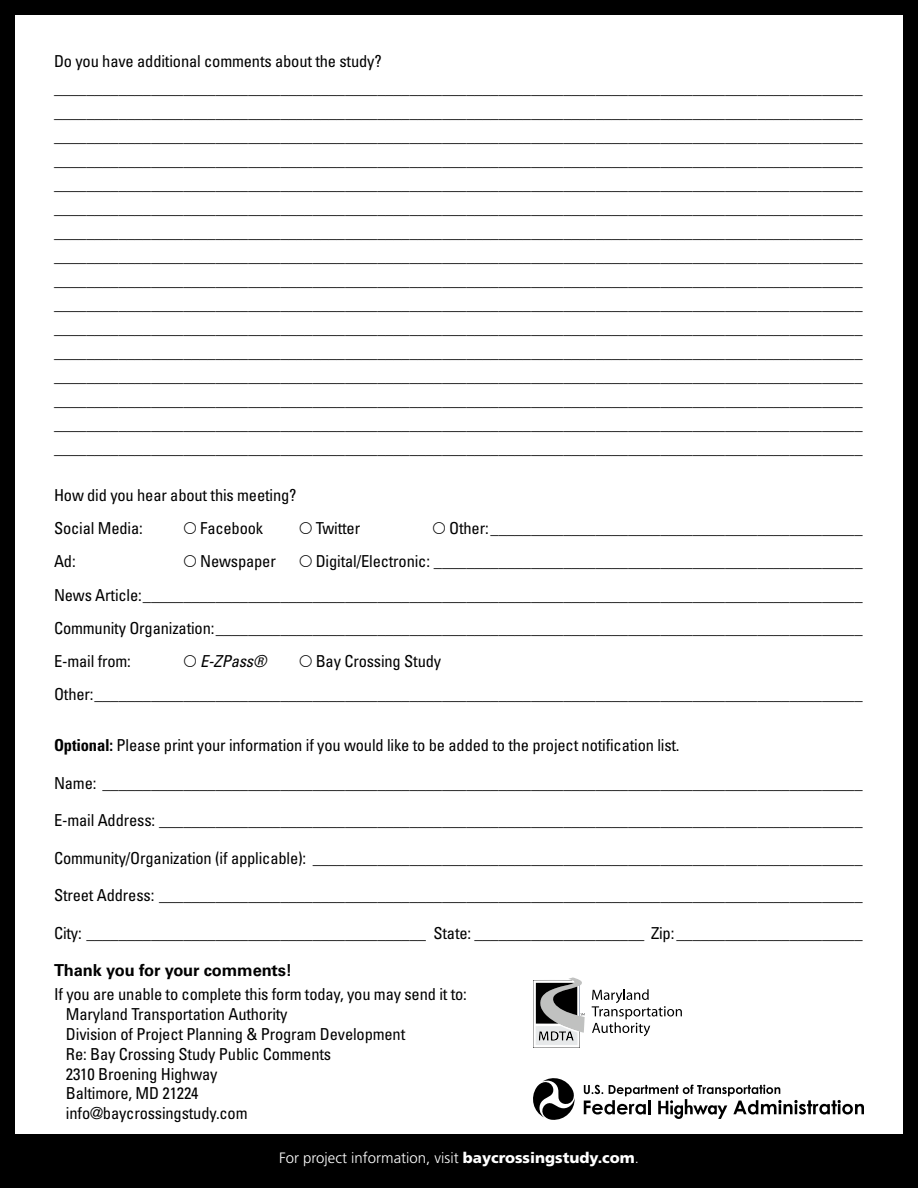
<style>
.page{position:relative;width:918px;height:1188px;background:#fff}
.page>*{position:absolute;margin:0;border:0;box-sizing:border-box;transform-origin:0 0}
.t1{font:condensed 16.5px/24px "Univers";letter-spacing:-.01em;color:#000}
.t2{font:700 16.5px "Univers";letter-spacing:-.01em;color:#000}
.t3{font:italic condensed 16.5px "Univers";letter-spacing:-.01em;color:#000}
.t4{font:300 15px "Frutiger LT Std";color:#fff}
.s1{font-weight:700}
.s2{font-family:"Frutiger";font-weight:900}
</style>
<div class="page">
<div style="left:0;top:0;width:918px;height:1188px;border:15px solid #000"></div>
<div style="left:0;top:1134px;width:918px;height:54px;background:#000"></div>
<svg style="left:533px;top:1078px;width:42px;height:42px"></svg>
<svg style="left:584px;top:1085px;width:280px;height:34px"></svg>
<svg style="left:533px;top:977px;width:52px;height:71px"></svg>
<svg style="left:592px;top:989px;width:90px;height:47px"></svg>
<p class="t1" style="left:54px;top:48px;width:810px;line-height:26.5px">Do you have additional comments about the study? ____________________________________________________________________________________________________</p>
<p class="t1" style="left:54px;top:100px;width:810px;text-align:justify">____________________________________________________________________________________________________ ____________________________________________________________________________________________________ ____________________________________________________________________________________________________ ____________________________________________________________________________________________________ ____________________________________________________________________________________________________ ____________________________________________________________________________________________________ ____________________________________________________________________________________________________ ____________________________________________________________________________________________________ ____________________________________________________________________________________________________ ____________________________________________________________________________________________________ ____________________________________________________________________________________________________ ____________________________________________________________________________________________________ ____________________________________________________________________________________________________ ____________________________________________________________________________________________________ ____________________________________________________________________________________________________</p>
<p class="t1" style="left:54px;top:478px;width:244px;line-height:33.3px">How did you hear about this meeting?<br>Social Media:</p>
<p class="t1" style="left:200px;top:516px;width:64px">Facebook</p>
<p class="t1" style="left:316px;top:516px;width:46px">Twitter</p>
<p class="t1" style="left:449px;top:516px;width:415px">Other:______________________________________________</p>
<p class="t1" style="left:54px;top:549px;width:23px">Ad:</p>
<p class="t1" style="left:200px;top:549px;width:77px">Newspaper</p>
<p class="t1" style="left:54px;top:544px;width:810px;line-height:33.3px;text-align:justify;text-indent:262px">Digital/Electronic: _____________________________________________________ News Article:_________________________________________________________________________________________ Community Organization:________________________________________________________________________________ E-mail from:</p>
<p class="t1" style="left:54px;top:644px;width:810px;line-height:33.3px;text-indent:262px">Bay Crossing Study<br>Other:_______________________________________________________________________________________________</p>
<p class="t1" style="left:54px;top:733px;width:627px"><span class="s1">Optional:</span> Please print your information if you would like to be added to the project notification list.</p>
<p class="t1" style="left:54px;top:771px;width:810px">Name: ______________________________________________________________________________________________</p>
<p class="t1" style="left:54px;top:808px;width:810px">E-mail Address: _______________________________________________________________________________________</p>
<p class="t1" style="left:54px;top:846px;width:810px">Community/Organization (if applicable): ____________________________________________________________________</p>
<p class="t1" style="left:54px;top:883px;width:810px">Street Address: _______________________________________________________________________________________</p>
<p class="t1" style="left:54px;top:921px;width:810px">City: __________________________________________ State: _____________________ Zip: _______________________</p>
<p class="t2" style="left:54px;top:961px;width:240px">Thank you for your comments!</p>
<p class="t1" style="left:66px;top:984px;width:402px;line-height:19.8px;text-indent:-12px">If you are unable to complete this form today, you may send it to:<br>Maryland Transportation Authority<br>Division of Project Planning &amp; Program Development<br>Re: Bay Crossing Study Public Comments<br>2310 Broening Highway<br>Baltimore, MD 21224<br>info@baycrossingstudy.com</p>
<p class="t4" style="left:279px;top:1149px;width:361px">For project information, visit <span class="s2">baycrossingstudy.com</span>.</p>
<p class="t3" style="left:200px;top:651px;width:68px">E-ZPass®</p>
</div>
